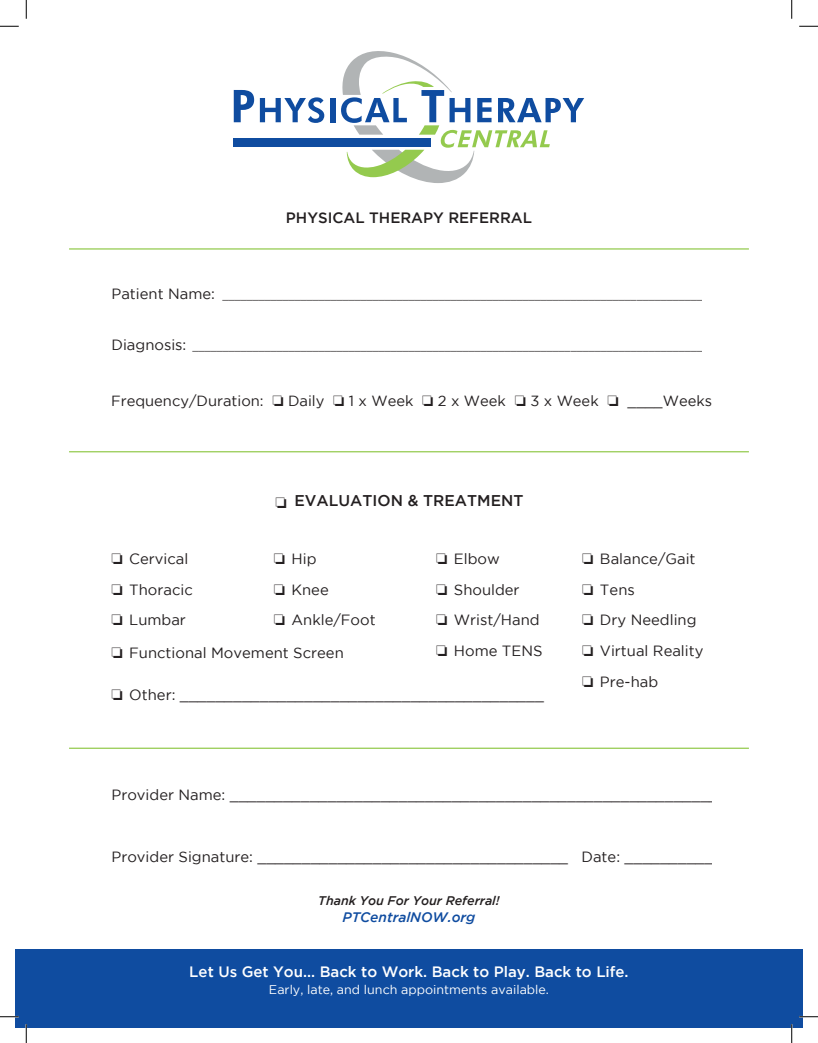
<style>
.page{position:relative;width:818px;height:1043px;background:#fff}
.page>*{position:absolute;margin:0;border:0;box-sizing:border-box;transform-origin:0 0}
.t1{font:500 15.5px "Gotham";color:#231f20}
.t2{font:500 15px "Gotham";color:#fff}
.t3{font:500 15px "Gotham";color:#231f20}
.t4{font:14.75px/30.9px "Gotham";color:#231f20}
.t5{font:italic 500 13.75px "Gotham";color:#0f4ca0}
.t6{font:12.5px "Gotham";color:#fff}
.t7{font:italic 500 12.5px "Gotham";color:#231f20}
.t8{font:10px "Gotham";color:#231f20}
.s1{font-size:14.75px}
</style>
<div class="page">
<hr style="left:69px;top:451px;width:679px;height:1px;background:#94ca4e">
<hr style="left:69px;top:248px;width:679px;height:1px;background:#94ca4e">
<hr style="left:69px;top:747px;width:679px;height:2px;background:#94ca4e">
<div style="left:15px;top:949px;width:787px;height:79px;background:#0f4ca0"></div>
<svg style="left:234px;top:90px;width:20px;height:32px"></svg>
<svg style="left:260px;top:97px;width:64px;height:26px"></svg>
<div style="left:330px;top:98px;width:5px;height:24px;background:#0f4ca0"></div>
<svg style="left:341px;top:51px;width:243px;height:132px"></svg>
<div style="left:234px;top:138px;width:197px;height:9px;background:#0f4ca0"></div>
<svg style="left:0;top:25px;width:19px;height:2px"></svg>
<svg style="left:799px;top:25px;width:19px;height:2px"></svg>
<svg style="left:0;top:1015px;width:19px;height:2px"></svg>
<svg style="left:799px;top:1015px;width:19px;height:2px"></svg>
<svg style="left:25px;top:0;width:2px;height:19px"></svg>
<svg style="left:25px;top:1024px;width:2px;height:18px"></svg>
<svg style="left:791px;top:0;width:1px;height:19px"></svg>
<svg style="left:790px;top:1024px;width:2px;height:18px"></svg>
<p class="t3" style="left:286px;top:209px;width:247px">PHYSICAL THERAPY REFERRAL</p>
<p class="t8" style="left:111px;top:290px;width:598px"><span class="s1">Patient Name:</span> _________________________________________________________________________________</p>
<p class="t8" style="left:111px;top:341px;width:598px"><span class="s1">Diagnosis:</span> ______________________________________________________________________________________</p>
<p class="t4" style="left:111px;top:385px;width:602px">Frequency/Duration: ❏ Daily ❏ 1 x Week ❏ 2 x Week ❏ 3 x Week ❏ ____Weeks</p>
<p class="t1" style="left:275px;top:492px;width:249px">❏ EVALUATION &amp; TREATMENT</p>
<p class="t4" style="left:436px;top:542px;width:108px">❏ Elbow<br>❏ Shoulder<br>❏ Wrist/Hand ❏ Home TENS</p>
<p class="t4" style="left:582px;top:542px;width:123px">❏ Balance/Gait ❏ Tens<br>❏ Dry Needling ❏ Virtual Reality ❏ Pre-hab</p>
<p class="t4" style="left:111px;top:542px;width:83px">❏ Cervical ❏ Thoracic ❏ Lumbar</p>
<p class="t4" style="left:274px;top:542px;width:103px">❏ Hip<br>❏ Knee<br>❏ Ankle/Foot</p>
<p class="t4" style="left:111px;top:636px;width:234px">❏ Functional Movement Screen</p>
<p class="t4" style="left:111px;top:679px;width:434px">❏ Other: _________________________________________</p>
<p class="t4" style="left:111px;top:779px;width:608px">Provider Name: _______________________________________________________</p>
<p class="t4" style="left:111px;top:841px;width:603px">Provider Signature: ___________________________________ Date: __________</p>
<p class="t7" style="left:318px;top:893px;width:183px">Thank You For Your Referral!</p>
<p class="t5" style="left:342px;top:908px;width:134px">PTCentralNOW.org</p>
<p class="t2" style="left:189px;top:962px;width:441px">Let Us Get You... Back to Work. Back to Play. Back to Life.</p>
<p class="t6" style="left:269px;top:982px;width:281px">Early, late, and lunch appointments available.</p>
</div>
